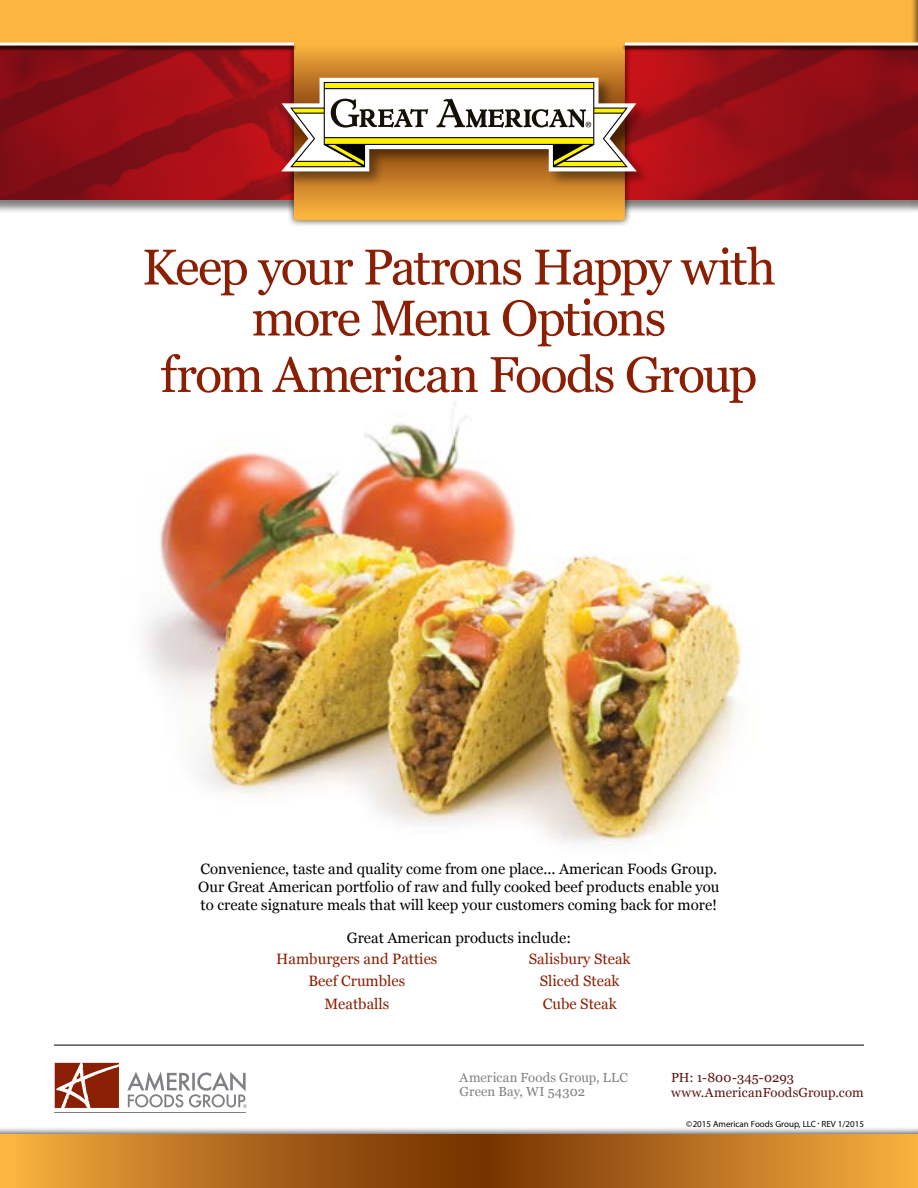
<style>
.page{position:relative;width:918px;height:1188px;background:#fff}
.page>*{position:absolute;margin:0;border:0;box-sizing:border-box;transform-origin:0 0}
.t1{font:50.25px/51px "Georgia";letter-spacing:-.045em;color:#8a1f03;text-align:center}
.t2{font:15px/18px "Georgia";color:#000}
.t3{font:15px/22.5px "Georgia";color:#8a1f03;text-align:center}
.t4{font:13.2px/14.5px "Georgia";letter-spacing:.01em;color:#5f1311}
.t5{font:13.2px/14.5px "Georgia";letter-spacing:.01em;color:#7e8083}
.t6{font:9px "Myriad Pro";color:#000}
</style>
<div class="page">
<img style="left:144px;top:401px;width:598px;height:445px">
<div style="left:0;top:0;width:918px;height:227px;background:#000;opacity:.75"></div>
<svg style="left:0;top:0;width:911px;height:220px;background:#bd5b32"></svg>
<div style="left:911px;top:0;width:7px;height:227px;background:#000;opacity:.75"></div>
<svg style="left:916px;top:0;width:2px;height:220px"></svg>
<div style="left:0;top:43px;width:296px;height:8px;background:#000;opacity:.75"></div>
<hr style="left:0;top:43px;width:294px;height:3px;background:#fff">
<div style="left:622px;top:43px;width:296px;height:8px;background:#000;opacity:.75"></div>
<hr style="left:625px;top:43px;width:293px;height:3px;background:#fff">
<div style="left:0;top:1127px;width:918px;height:61px;background:#000;opacity:.75"></div>
<svg style="left:0;top:1134px;width:918px;height:54px;background:#b46e1f"></svg>
<svg style="left:55px;top:1063px;width:64px;height:45px;background:#a04a33"></svg>
<hr style="left:54px;top:1113px;width:192px;height:1px;background:#7e8083">
<svg style="left:127px;top:1072px;width:120px;height:36px"></svg>
<hr style="left:54px;top:1045px;width:810px;height:1px;background:#000">
<div style="left:280px;top:77px;width:371px;height:109px;background:#000;opacity:.4"></div>
<svg style="left:281px;top:78px;width:356px;height:93px"></svg>
<h1 class="t1" style="left:142px;top:240px;width:635px">Keep your Patrons Happy with more Menu Options</h1>
<h1 class="t1" style="left:161px;top:347px;width:598px">from American Foods Group</h1>
<p class="t2" style="left:198px;top:859px;width:523px">Convenience, taste and quality come from one place... American Foods Group.<br>Our Great American portfolio of raw and fully cooked beef products enable you to create signature meals that will keep your customers coming back for more!</p>
<p class="t2" style="left:347px;top:928px;width:226px">Great American products include:</p>
<p class="t3" style="left:276px;top:947px;width:163px">Hamburgers and Patties<br>Beef Crumbles<br>Meatballs</p>
<p class="t3" style="left:529px;top:947px;width:103px">Salisbury Steak<br>Sliced Steak<br>Cube Steak</p>
<p class="t5" style="left:460px;top:1069px;width:170px">American Foods Group, LLC<br>Green Bay, WI 54302</p>
<p class="t4" style="left:671px;top:1070px;width:194px">PH: 1-800-345-0293 www.AmericanFoodsGroup.com</p>
<p class="t6" style="left:686px;top:1118px;width:179px">©2015 American Foods Group, LLC <sup>•</sup> REV 1/2015</p>
</div>
